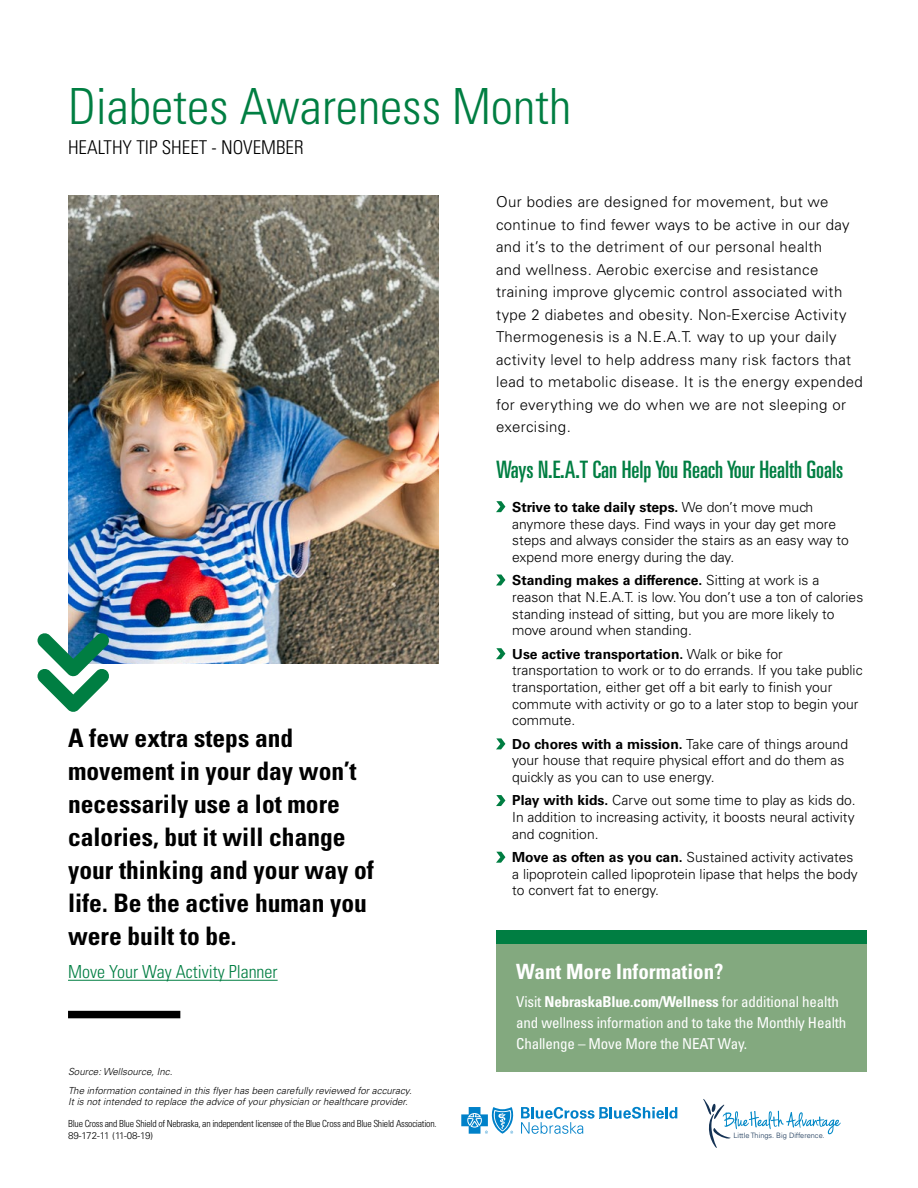
<style>
.page{position:relative;width:918px;height:1188px;background:#fff}
.page>*{position:absolute;margin:0;border:0;box-sizing:border-box;transform-origin:0 0}
.t1{font:300 condensed 49.8px "Univers LT Std";color:#007e42}
.t2{font:700 condensed 25.5px/33px "Univers LT Std";color:#000}
.t3{font:ultra-condensed 24px "Univers LT Std";color:#007e42}
.t4{font:700 condensed 21px "Univers LT Std";color:#fff}
.t5{font:300 condensed 19.05px "Univers LT Std";color:#000}
.t6{font:300 condensed 18px "Univers LT Std";color:#007e42}
.t7{font:300 15px/22.5px "Univers LT Std";letter-spacing:.025em;color:#000}
.t8{font:condensed 15px/21px "Univers LT Std";letter-spacing:-.01em;color:#fff}
.t9{font:300 13.8px/16.6px "Univers LT Std";color:#000}
.t10{font:italic 300 9.75px/18.5px "Univers LT Std";color:#000}
.t11{font:300 condensed 9.75px "Univers LT Std";letter-spacing:-.025em;color:#000}
.t12{font:300 9.75px "Univers LT Std";letter-spacing:-.05em;color:#000}
.t13{font:300 7.35px "Univers LT Std";color:#143254}
.s1{font-weight:700}
</style>
<div class="page">
<img style="left:68px;top:195px;width:371px;height:468px">
<div style="left:496px;top:930px;width:371px;height:142px;background:#83a97f"></div>
<div style="left:496px;top:930px;width:371px;height:14px;background:#007e42"></div>
<svg style="left:496px;top:648px;width:9px;height:11px"></svg>
<hr style="left:68px;top:980px;width:210px;height:1px;background:#007e42">
<div style="left:68px;top:1011px;width:112px;height:7px;background:#000"></div>
<svg style="left:496px;top:574px;width:9px;height:11px"></svg>
<svg style="left:496px;top:738px;width:9px;height:11px"></svg>
<svg style="left:37px;top:633px;width:73px;height:79px"></svg>
<svg style="left:496px;top:795px;width:9px;height:11px"></svg>
<svg style="left:496px;top:501px;width:9px;height:11px"></svg>
<svg style="left:496px;top:852px;width:9px;height:11px"></svg>
<svg style="left:703px;top:1099px;width:138px;height:49px"></svg>
<svg style="left:521px;top:1107px;width:156px;height:27px"></svg>
<svg style="left:461px;top:1107px;width:53px;height:27px"></svg>
<h1 class="t1" style="left:68px;top:76px;width:505px">Diabetes Awareness Month</h1>
<h3 class="t5" style="left:68px;top:136px;width:237px">HEALTHY TIP SHEET - NOVEMBER</h3>
<h2 class="t2" style="left:68px;top:722px;width:307px">A few extra steps and movement in your day won’t necessarily use a lot more calories, but it will change your thinking and your way of life. Be the active human you were built to be.</h2>
<h3 class="t6" style="left:68px;top:961px;width:211px">Move Your Way Activity Planner</h3>
<p class="t7" style="left:496px;top:191px;width:368px">Our bodies are designed for movement, but we continue to find fewer ways to be active in our day and it’s to the detriment of our personal health<br>and wellness. Aerobic exercise and resistance training improve glycemic control associated with type 2 diabetes and obesity. Non-Exercise Activity Thermogenesis is a N.E.A.T. way to up your daily activity level to help address many risk factors that lead to metabolic disease. It is the energy expended for everything we do when we are not sleeping or exercising.</p>
<h3 class="t3" style="left:496px;top:456px;width:349px">Ways N.E.A.T Can Help You Reach Your Health Goals</h3>
<p class="t9" style="left:512px;top:499px;width:338px"><span class="s1">Strive to take daily steps.</span> We don’t move much anymore these days. Find ways in your day get more steps and always consider the stairs as an easy way to expend more energy during the day.</p>
<p class="t9" style="left:512px;top:572px;width:353px"><span class="s1">Standing makes a difference.</span> Sitting at work is a reason that N.E.A.T. is low. You don’t use a ton of calories standing instead of sitting, but you are more likely to move around when standing.</p>
<p class="t9" style="left:512px;top:645px;width:352px"><span class="s1">Use active transportation.</span> Walk or bike for transportation to work or to do errands. If you take public transportation, either get off a bit early to finish your commute with activity or go to a later stop to begin your commute.</p>
<p class="t9" style="left:512px;top:735px;width:337px"><span class="s1">Do chores with a mission.</span> Take care of things around your house that require physical effort and do them as quickly as you can to use energy.</p>
<p class="t9" style="left:512px;top:792px;width:345px;text-align:justify"><span class="s1">Play with kids.</span> Carve out some time to play as kids do.<br>In addition to increasing activity, it boosts neural activity and cognition.</p>
<p class="t9" style="left:512px;top:849px;width:347px"><span class="s1">Move as often as you can.</span> Sustained activity activates a lipoprotein called lipoprotein lipase that helps the body to convert fat to energy.</p>
<h3 class="t4" style="left:516px;top:958px;width:209px">Want More Information?</h3>
<p class="t8" style="left:516px;top:991px;width:332px">Visit <span class="s1">NebraskaBlue.com/Wellness</span> for additional health and wellness information and to take the Monthly Health<br>Challenge – Move More the NEAT Way.</p>
<p class="t10" style="left:68px;top:1063px;width:345px">Source: Wellsource, Inc.<br>The information contained in this flyer has been carefully reviewed for accuracy.</p>
<p class="t10" style="left:68px;top:1093px;width:341px">It is not intended to replace the advice of your physician or healthcare provider.</p>
<p class="t11" style="left:68px;top:1118px;width:370px">Blue Cross and Blue Shield of Nebraska, an independent licensee of the Blue Cross and Blue Shield Association.</p>
<p class="t12" style="left:68px;top:1130px;width:87px">89-172-11 (11-08-19)</p>
<p class="t13" style="left:734px;top:1131px;width:93px">Little Things. Big Difference.</p>
</div>
